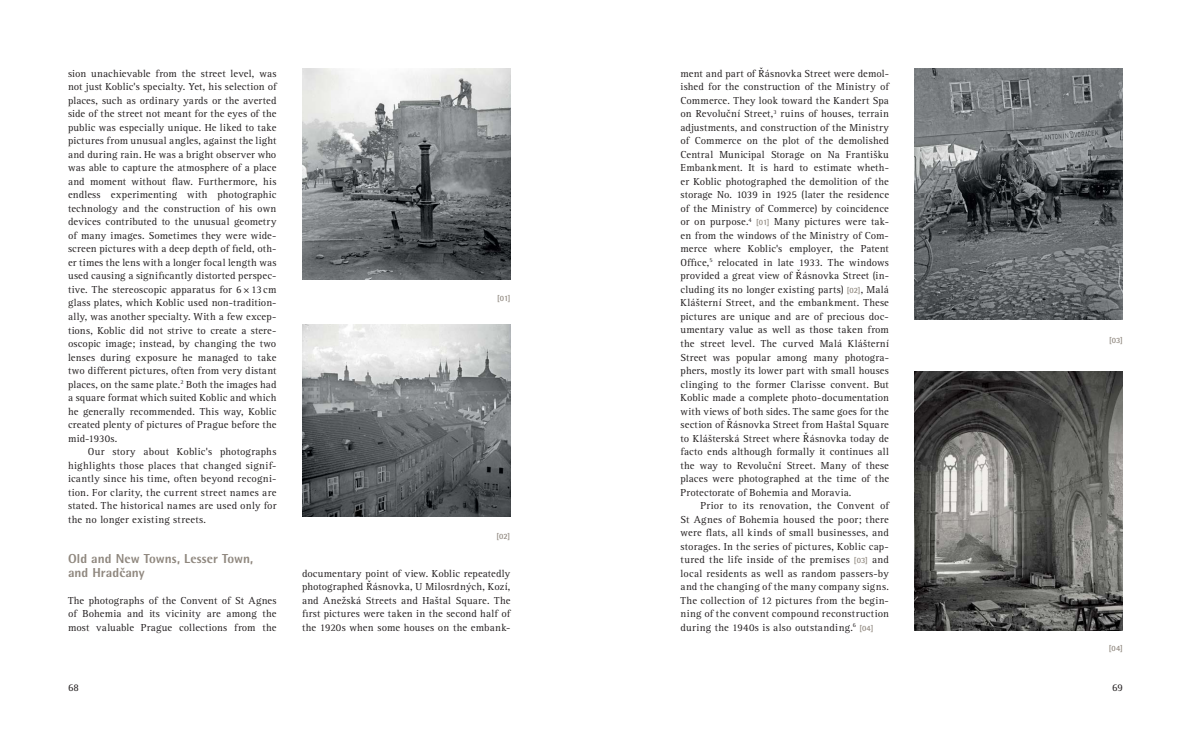
<style>
.page{position:relative;width:1191px;height:738px;background:#fff}
.page>*{position:absolute;margin:0;border:0;box-sizing:border-box;transform-origin:0 0}
.t1{font:800 13px/13.5px "Rotis Semi Sans Pro";letter-spacing:.005em;color:#8f877e}
.t2{font:10.5px/13.5px "Rotis Serif Pro";letter-spacing:.015em;color:#231f20;text-align:justify}
.t3{font:10.5px "Rotis Serif Pro";letter-spacing:.035em;color:#231f20}
.t4{font:700 8px "Rotis Semi Sans Pro";letter-spacing:.01em;color:#8f877e}
.s1{font-family:"Rotis Semi Sans Pro";font-weight:700;font-size:8px;color:#8f877e}
</style>
<div class="page">
<img style="left:302px;top:68px;width:208px;height:212px">
<img style="left:302px;top:324px;width:208px;height:192px">
<img style="left:914px;top:68px;width:209px;height:251px">
<img style="left:914px;top:371px;width:209px;height:259px">
<p class="t2" style="left:68px;top:67px;width:210px">sion unachievable from the street level, was</p>
<p class="t2" style="left:68px;top:81px;width:210px">not just Koblic's specialty. Yet, his selection of</p>
<p class="t2" style="left:68px;top:94px;width:210px">places, such as ordinary yards or the averted</p>
<p class="t2" style="left:68px;top:108px;width:210px">side of the street not meant for the eyes of the</p>
<p class="t2" style="left:68px;top:121px;width:210px">public was especially unique. He liked to take</p>
<p class="t2" style="left:68px;top:135px;width:210px">pictures from unusual angles, against the light</p>
<p class="t2" style="left:68px;top:148px;width:210px">and during rain. He was a bright observer who</p>
<p class="t2" style="left:68px;top:162px;width:210px">was able to capture the atmosphere of a place</p>
<p class="t2" style="left:68px;top:175px;width:210px">and moment without flaw. Furthermore, his</p>
<p class="t2" style="left:68px;top:189px;width:210px">endless experimenting with photographic</p>
<p class="t2" style="left:68px;top:202px;width:210px">technology and the construction of his own</p>
<p class="t2" style="left:68px;top:216px;width:210px">devices contributed to the unusual geometry</p>
<p class="t2" style="left:68px;top:229px;width:210px">of many images. Sometimes they were wide-</p>
<p class="t2" style="left:68px;top:243px;width:210px">screen pictures with a deep depth of field, oth-</p>
<p class="t2" style="left:68px;top:256px;width:210px">er times the lens with a longer focal length was</p>
<p class="t2" style="left:68px;top:270px;width:210px">used causing a significantly distorted perspec-</p>
<p class="t2" style="left:68px;top:283px;width:210px">tive. The stereoscopic apparatus for 6 × 13 cm</p>
<p class="t2" style="left:68px;top:297px;width:210px">glass plates, which Koblic used non-tradition-</p>
<p class="t2" style="left:68px;top:310px;width:210px">ally, was another specialty. With a few excep-</p>
<p class="t2" style="left:68px;top:324px;width:210px">tions, Koblic did not strive to create a stere-</p>
<p class="t2" style="left:68px;top:337px;width:210px">oscopic image; instead, by changing the two</p>
<p class="t2" style="left:68px;top:351px;width:210px">lenses during exposure he managed to take</p>
<p class="t2" style="left:68px;top:364px;width:210px">two different pictures, often from very distant</p>
<p class="t2" style="left:68px;top:378px;width:210px">places, on the same plate.<sup>2</sup> Both the images had</p>
<p class="t2" style="left:68px;top:391px;width:210px">a square format which suited Koblic and which</p>
<p class="t2" style="left:68px;top:405px;width:210px">he generally recommended. This way, Koblic</p>
<p class="t2" style="left:68px;top:418px;width:210px">created plenty of pictures of Prague before the</p>
<p class="t2" style="left:68px;top:432px;width:51px">mid-1930s.</p>
<p class="t2" style="left:88px;top:445px;width:190px">Our story about Koblic's photographs</p>
<p class="t2" style="left:68px;top:459px;width:210px">highlights those places that changed signif-</p>
<p class="t2" style="left:68px;top:472px;width:210px">icantly since his time, often beyond recogni-</p>
<p class="t3" style="left:68px;top:487px;width:210px">tion. For clarity, the current street names are</p>
<p class="t2" style="left:68px;top:499px;width:210px">stated. The historical names are used only for</p>
<p class="t2" style="left:68px;top:513px;width:139px">the no longer existing streets.</p>
<p class="t1" style="left:68px;top:553px;width:187px">Old and New Towns, Lesser Town, and Hradčany</p>
<p class="t2" style="left:68px;top:594px;width:210px">The photographs of the Convent of St Agnes of Bohemia and its vicinity are among the most valuable Prague collections from the</p>
<p class="t4" style="left:497px;top:295px;width:15px">[01]</p>
<p class="t4" style="left:496px;top:533px;width:15px">[02]</p>
<p class="t2" style="left:302px;top:567px;width:210px">documentary point of view. Koblic repeatedly photographed Řásnovka, U Milosrdných, Kozí, and Anežská Streets and Haštal Square. The first pictures were taken in the second half of the 1920s when some houses on the embank-</p>
<p class="t2" style="left:680px;top:67px;width:210px">ment and part of Řásnovka Street were demol-</p>
<p class="t2" style="left:680px;top:81px;width:210px">ished for the construction of the Ministry of</p>
<p class="t2" style="left:680px;top:94px;width:210px">Commerce. They look toward the Kandert Spa</p>
<p class="t2" style="left:680px;top:108px;width:210px">on Revoluční Street,<sup>3</sup> ruins of houses, terrain</p>
<p class="t2" style="left:680px;top:121px;width:210px">adjustments, and construction of the Ministry</p>
<p class="t2" style="left:680px;top:135px;width:210px">of Commerce on the plot of the demolished</p>
<p class="t2" style="left:680px;top:148px;width:210px">Central Municipal Storage on Na Františku</p>
<p class="t2" style="left:680px;top:162px;width:210px">Embankment. It is hard to estimate wheth-</p>
<p class="t2" style="left:680px;top:175px;width:210px">er Koblic photographed the demolition of the</p>
<p class="t2" style="left:680px;top:189px;width:210px">storage No. 1039 in 1925 (later the residence</p>
<p class="t2" style="left:680px;top:202px;width:210px">of the Ministry of Commerce) by coincidence</p>
<p class="t2" style="left:680px;top:216px;width:210px">or on purpose.<sup>4</sup> <span class="s1">[01]</span> Many pictures were tak-</p>
<p class="t2" style="left:680px;top:229px;width:210px">en from the windows of the Ministry of Com-</p>
<p class="t2" style="left:680px;top:243px;width:210px">merce where Koblic's employer, the Patent</p>
<p class="t2" style="left:680px;top:256px;width:210px">Office,<sup>5</sup> relocated in late 1933. The windows</p>
<p class="t2" style="left:680px;top:270px;width:210px">provided a great view of Řásnovka Street (in-</p>
<p class="t2" style="left:680px;top:283px;width:210px">cluding its no longer existing parts) <span class="s1">[02]</span>, Malá</p>
<p class="t2" style="left:680px;top:297px;width:210px">Klášterní Street, and the embankment. These</p>
<p class="t2" style="left:680px;top:310px;width:210px">pictures are unique and are of precious doc-</p>
<p class="t2" style="left:680px;top:324px;width:210px">umentary value as well as those taken from</p>
<p class="t2" style="left:680px;top:337px;width:210px">the street level. The curved Malá Klášterní</p>
<p class="t2" style="left:680px;top:351px;width:210px">Street was popular among many photogra-</p>
<p class="t2" style="left:680px;top:364px;width:210px">phers, mostly its lower part with small houses</p>
<p class="t2" style="left:680px;top:378px;width:210px">clinging to the former Clarisse convent. But</p>
<p class="t2" style="left:680px;top:391px;width:210px">Koblic made a complete photo-documentation</p>
<p class="t2" style="left:680px;top:405px;width:210px">with views of both sides. The same goes for the</p>
<p class="t2" style="left:680px;top:418px;width:210px">section of Řásnovka Street from Haštal Square</p>
<p class="t2" style="left:680px;top:432px;width:210px">to Klášterská Street where Řásnovka today de</p>
<p class="t2" style="left:680px;top:445px;width:210px">facto ends although formally it continues all</p>
<p class="t2" style="left:680px;top:459px;width:210px">the way to Revoluční Street. Many of these</p>
<p class="t2" style="left:680px;top:472px;width:210px">places were photographed at the time of the</p>
<p class="t2" style="left:680px;top:486px;width:172px">Protectorate of Bohemia and Moravia.</p>
<p class="t2" style="left:700px;top:499px;width:190px">Prior to its renovation, the Convent of</p>
<p class="t2" style="left:680px;top:513px;width:210px">St Agnes of Bohemia housed the poor; there</p>
<p class="t2" style="left:680px;top:526px;width:210px">were flats, all kinds of small businesses, and</p>
<p class="t2" style="left:680px;top:540px;width:210px">storages. In the series of pictures, Koblic cap-</p>
<p class="t3" style="left:680px;top:555px;width:210px">tured the life inside of the premises <span class="s1">[03]</span> and</p>
<p class="t2" style="left:680px;top:567px;width:210px">local residents as well as random passers-by</p>
<p class="t2" style="left:680px;top:580px;width:210px">and the changing of the many company signs.</p>
<p class="t2" style="left:680px;top:594px;width:210px">The collection of 12 pictures from the begin-</p>
<p class="t2" style="left:680px;top:607px;width:210px">ning of the convent compound reconstruction</p>
<p class="t2" style="left:680px;top:621px;width:194px">during the 1940s is also outstanding.<sup>6</sup> <span class="s1">[04]</span></p>
<p class="t4" style="left:1109px;top:337px;width:15px">[03]</p>
<p class="t4" style="left:1109px;top:645px;width:15px">[04]</p>
<p class="t2" style="left:68px;top:681px;width:13px">68</p>
<p class="t2" style="left:1112px;top:681px;width:12px">69</p>
</div>
